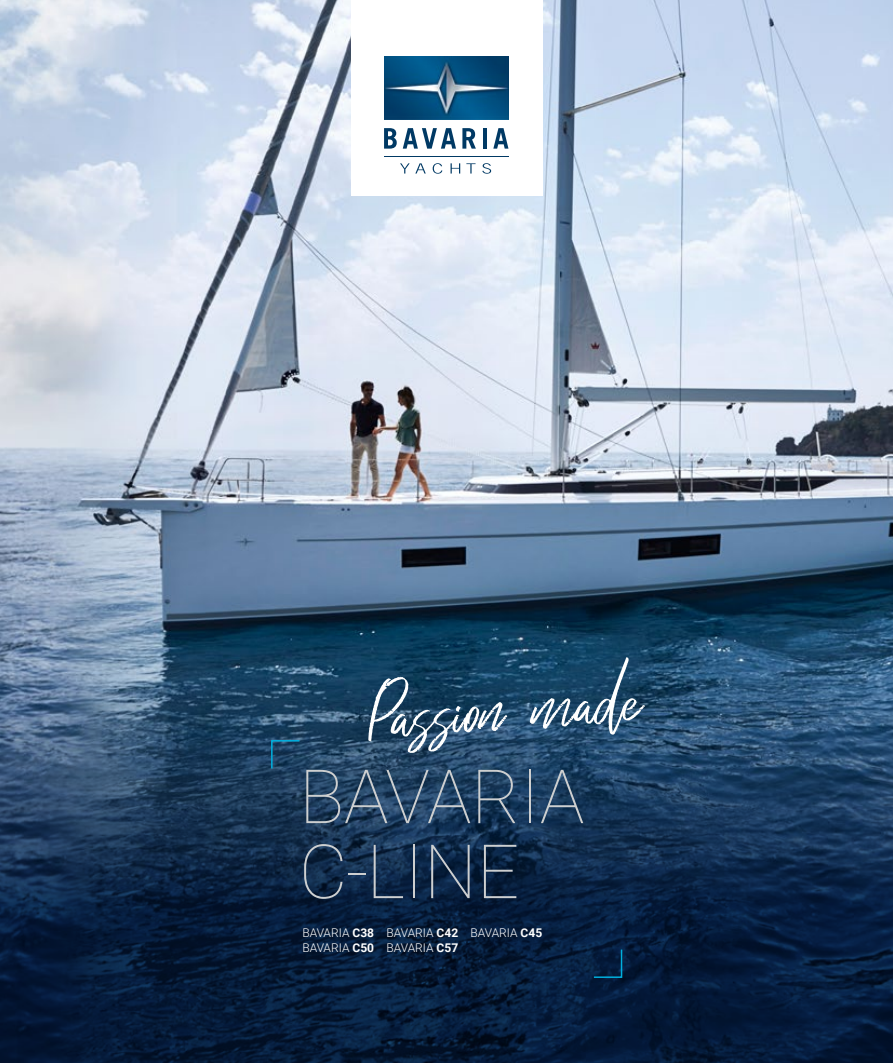
<style>
.page{position:relative;width:893px;height:1063px;background:#fff}
.page>*{position:absolute;margin:0;border:0;box-sizing:border-box;transform-origin:0 0}
.t1{font:81px "Just Kelly Justine";color:#fff}
.t2{font:100 75px/75px "Roboto";letter-spacing:-.005em;color:#cdcfd0}
.t3{font:300 12px/15px "Roboto";color:#fff}
.s1{font-weight:700}
</style>
<div class="page">
<img style="left:0;top:0;width:893px;height:608px">
<svg style="left:0;top:608px;width:893px;height:455px;background:#173554"></svg>
<svg style="left:270px;top:739px;width:31px;height:31px"></svg>
<svg style="left:592px;top:948px;width:31px;height:31px"></svg>
<div style="left:351px;top:0;width:191px;height:196px;background:#fff"></div>
<svg style="left:400px;top:163px;width:26px;height:11px"></svg>
<svg style="left:433px;top:163px;width:9px;height:11px"></svg>
<svg style="left:451px;top:163px;width:9px;height:11px"></svg>
<svg style="left:466px;top:163px;width:10px;height:11px"></svg>
<svg style="left:482px;top:163px;width:9px;height:11px"></svg>
<svg style="left:384px;top:128px;width:13px;height:21px"></svg>
<svg style="left:403px;top:128px;width:53px;height:21px"></svg>
<svg style="left:462px;top:128px;width:14px;height:21px"></svg>
<hr style="left:483px;top:128px;width:4px;height:21px;background:#003964">
<svg style="left:493px;top:128px;width:15px;height:21px"></svg>
<hr style="left:384px;top:156px;width:124px;height:1px;background:#003964">
<img style="left:384px;top:57px;width:124px;height:62px">
<h1 class="t1" style="left:363px;top:665px;width:278px;rotate:-4deg">Passion made</h1>
<h2 class="t2" style="left:299px;top:756px;width:287px">BAVARIA<br>C-LINE</h2>
<p class="t3" style="left:302px;top:924px;width:241px">BAVARIA <span class="s1">C38</span> BAVARIA <span class="s1">C42</span> BAVARIA <span class="s1">C45<br></span>BAVARIA <span class="s1">C50</span> BAVARIA <span class="s1">C57</span></p>
</div>
